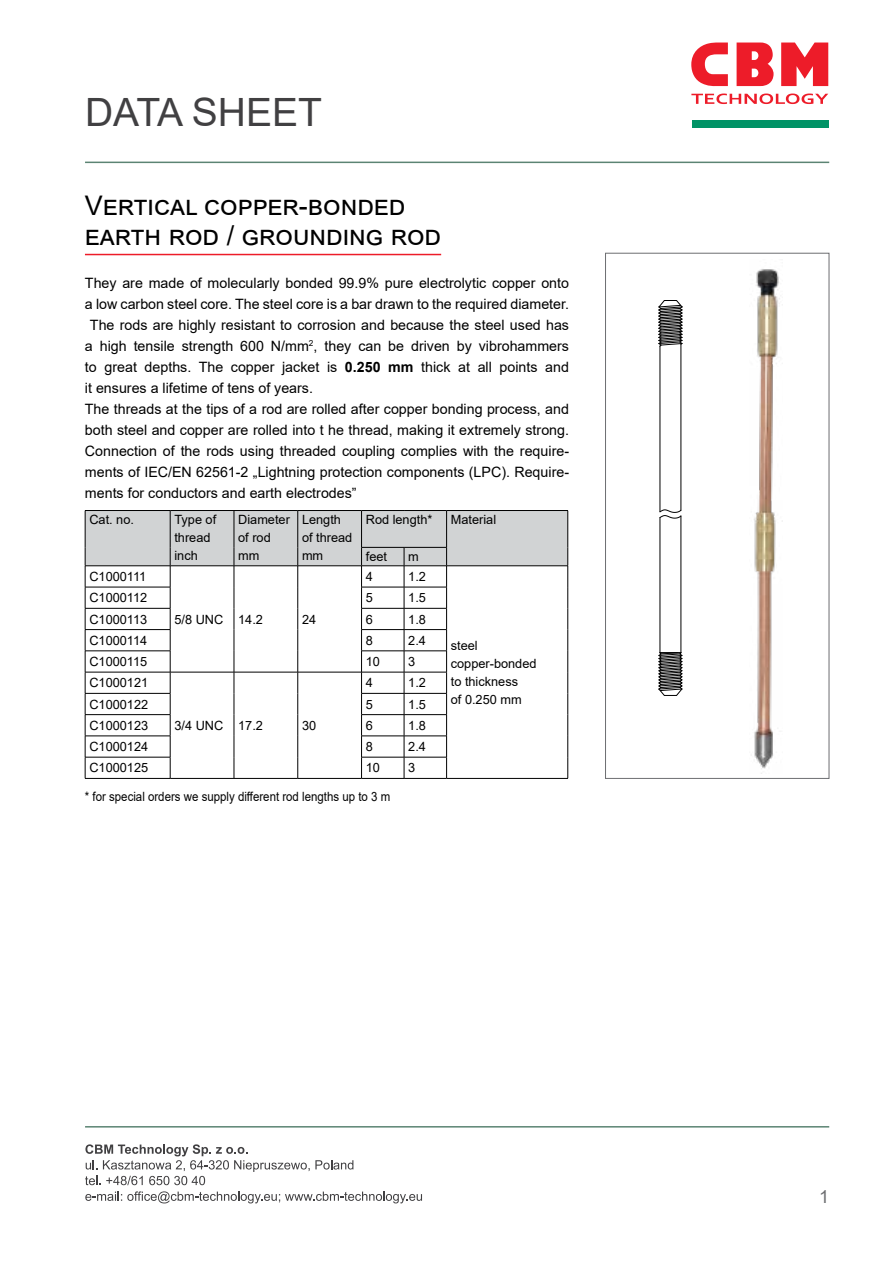
<style>
.page{position:relative;width:893px;height:1263px;background:#fff}
.page>*{position:absolute;margin:0;border:0;box-sizing:border-box;transform-origin:0 0}
.t1{font:39px "Arial";color:#414042}
.t2{font:27px/30px "Arial";color:#000}
.t3{font:18px "Arial";color:#6d6e71}
.t4{font:14.25px "Arial";color:#000}
.t5{font:12.75px/18px "Arial";color:#000}
.t6{font:12.75px "Arial";color:#000;scale:.9 1}
.s1{font-weight:700}
</style>
<div class="page">
<hr style="left:85px;top:1126px;width:744px;height:1px;background:#5b8473">
<svg style="left:85px;top:1144px;width:268px;height:41px"></svg>
<svg style="left:85px;top:1191px;width:337px;height:12px"></svg>
<hr style="left:85px;top:162px;width:744px;height:1px;background:#5b8473">
<svg style="left:691px;top:94px;width:137px;height:10px"></svg>
<svg style="left:781px;top:43px;width:47px;height:43px"></svg>
<svg style="left:691px;top:43px;width:37px;height:43px"></svg>
<svg style="left:737px;top:43px;width:37px;height:43px;background:#ef3b46"></svg>
<div style="left:692px;top:120px;width:137px;height:8px;background:#009366"></div>
<hr style="left:85px;top:254px;width:356px;height:1px;background:#ed1c29">
<svg style="left:85px;top:510px;width:483px;height:268px"></svg>
<hr style="left:85px;top:778px;width:85px;height:1px;background:#000">
<hr style="left:170px;top:778px;width:64px;height:1px;background:#000">
<hr style="left:234px;top:778px;width:64px;height:1px;background:#000">
<hr style="left:298px;top:778px;width:64px;height:1px;background:#000">
<hr style="left:362px;top:778px;width:42px;height:1px;background:#000">
<hr style="left:404px;top:778px;width:43px;height:1px;background:#000">
<hr style="left:447px;top:778px;width:121px;height:1px;background:#000">
<div style="left:605px;top:253px;width:224px;height:526px;border:1px solid #6d6e71"></div>
<img style="left:754px;top:269px;width:29px;height:500px">
<hr style="left:681px;top:344px;width:1px;height:166px;background:#000">
<hr style="left:660px;top:517px;width:1px;height:136px;background:#000">
<svg style="left:658px;top:652px;width:25px;height:44px"></svg>
<hr style="left:660px;top:346px;width:1px;height:166px;background:#000">
<hr style="left:681px;top:516px;width:1px;height:137px;background:#000">
<svg style="left:659px;top:509px;width:22px;height:9px"></svg>
<svg style="left:658px;top:300px;width:25px;height:47px"></svg>
<h1 class="t1" style="left:85px;top:86px;width:238px">DATA SHEET</h1>
<h2 class="t2" style="left:85px;top:191px;width:358px">Vertical copper-bonded earth rod / grounding rod</h2>
<p class="t4" style="left:85px;top:273px;width:486px">They are made of molecularly bonded 99.9% pure electrolytic copper onto</p>
<p class="t4" style="left:85px;top:294px;width:486px">a low carbon steel core. The steel core is a bar drawn to the required diameter.</p>
<p class="t4" style="left:90px;top:315px;width:481px">The rods are highly resistant to corrosion and because the steel used has</p>
<p class="t4" style="left:85px;top:336px;width:486px">a high tensile strength 600 N/mm<sup>2</sup>, they can be driven by vibrohammers</p>
<p class="t4" style="left:85px;top:357px;width:486px">to great depths. The copper jacket is <span class="s1">0.250 mm</span> thick at all points and</p>
<p class="t4" style="left:85px;top:378px;width:230px">it ensures a lifetime of tens of years.</p>
<p class="t4" style="left:85px;top:399px;width:486px">The threads at the tips of a rod are rolled after copper bonding process, and</p>
<p class="t4" style="left:85px;top:420px;width:486px">both steel and copper are rolled into t he thread, making it extremely strong.</p>
<p class="t4" style="left:85px;top:441px;width:486px">Connection of the rods using threaded coupling complies with the require-</p>
<p class="t4" style="left:85px;top:462px;width:486px">ments of IEC/EN 62561-2 „Lightning protection components (LPC). Require-</p>
<p class="t4" style="left:85px;top:483px;width:273px">ments for conductors and earth electrodes”</p>
<p class="t5" style="left:89px;top:510px;width:46px">Cat. no.</p>
<p class="t5" style="left:174px;top:510px;width:43px">Type of thread inch</p>
<p class="t5" style="left:238px;top:510px;width:53px">Diameter of rod mm</p>
<p class="t5" style="left:302px;top:510px;width:52px">Length of thread mm</p>
<p class="t5" style="left:366px;top:510px;width:68px">Rod length*</p>
<p class="t5" style="left:451px;top:510px;width:47px">Material</p>
<p class="t5" style="left:366px;top:547px;width:23px">feet</p>
<p class="t5" style="left:408px;top:547px;width:12px">m</p>
<p class="t5" style="left:89px;top:567px;width:58px">C1000111</p>
<p class="t5" style="left:366px;top:567px;width:9px">4</p>
<p class="t5" style="left:408px;top:567px;width:19px">1.2</p>
<p class="t5" style="left:89px;top:589px;width:59px">C1000112</p>
<p class="t5" style="left:366px;top:589px;width:9px">5</p>
<p class="t5" style="left:408px;top:589px;width:19px">1.5</p>
<p class="t5" style="left:89px;top:610px;width:59px">C1000113</p>
<p class="t5" style="left:366px;top:610px;width:9px">6</p>
<p class="t5" style="left:408px;top:610px;width:19px">1.8</p>
<p class="t5" style="left:89px;top:631px;width:59px">C1000114</p>
<p class="t5" style="left:366px;top:631px;width:9px">8</p>
<p class="t5" style="left:408px;top:631px;width:19px">2.4</p>
<p class="t5" style="left:89px;top:652px;width:59px">C1000115</p>
<p class="t5" style="left:366px;top:652px;width:16px">10</p>
<p class="t5" style="left:408px;top:652px;width:9px">3</p>
<p class="t5" style="left:89px;top:674px;width:60px">C1000121</p>
<p class="t5" style="left:174px;top:716px;width:90px">3/4 UNC 17.2</p>
<p class="t5" style="left:302px;top:716px;width:16px">30</p>
<p class="t5" style="left:174px;top:610px;width:90px">5/8 UNC 14.2</p>
<p class="t5" style="left:302px;top:610px;width:16px">24</p>
<p class="t5" style="left:366px;top:674px;width:9px">4</p>
<p class="t5" style="left:408px;top:674px;width:19px">1.2</p>
<p class="t5" style="left:89px;top:695px;width:60px">C1000122</p>
<p class="t5" style="left:366px;top:695px;width:9px">5</p>
<p class="t5" style="left:408px;top:695px;width:19px">1.5</p>
<p class="t5" style="left:89px;top:716px;width:60px">C1000123</p>
<p class="t5" style="left:366px;top:716px;width:9px">6</p>
<p class="t5" style="left:408px;top:716px;width:19px">1.8</p>
<p class="t5" style="left:89px;top:737px;width:60px">C1000124</p>
<p class="t5" style="left:366px;top:737px;width:9px">8</p>
<p class="t5" style="left:408px;top:737px;width:19px">2.4</p>
<p class="t5" style="left:89px;top:759px;width:60px">C1000125</p>
<p class="t5" style="left:366px;top:759px;width:16px">10</p>
<p class="t5" style="left:408px;top:759px;width:9px">3</p>
<p class="t6" style="left:85px;top:787px;width:341px">* for special orders we supply different rod lengths up to 3 m</p>
<p class="t5" style="left:451px;top:636px;width:87px">steel copper-bonded to thickness<br>of 0.250 mm</p>
<p class="t3" style="left:819px;top:1184px;width:12px">1</p>
</div>
